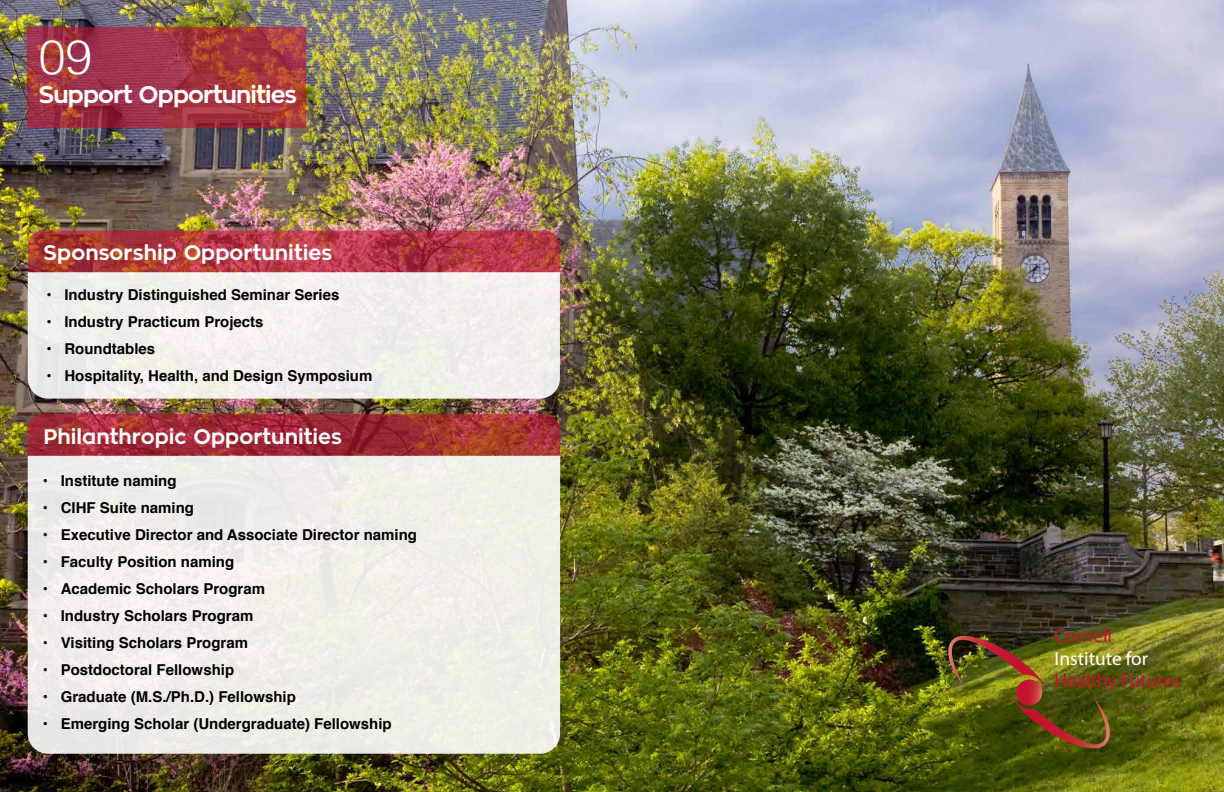
<style>
.page{position:relative;width:1224px;height:792px;background:#fff}
.page>*{position:absolute;margin:0;border:0;box-sizing:border-box;transform-origin:0 0}
.t1{font:300 48px "Helvetica";color:#fff}
.t2{font:700 24px "Zona Pro";letter-spacing:-.04em;color:#fff}
.t3{font:700 21px "Zona Pro";color:#fff}
.t4{font:19.3px "Myriad Pro";color:#c41230}
.t5{font:19.3px "Myriad Pro";color:#fff}
.t6{font:700 15px "Helvetica";color:#000}
</style>
<div class="page">
<img style="left:0;top:0;width:1224px;height:792px">
<svg style="left:28px;top:456px;width:532px;height:298px;fill:#efeee9"></svg>
<svg style="left:27px;top:414px;width:533px;height:42px;background:#a12e34"></svg>
<img style="left:1014px;top:697px;width:101px;height:51px">
<img style="left:947px;top:636px;width:98px;height:52px">
<img style="left:1016px;top:679px;width:26px;height:26px">
<svg style="left:27px;top:27px;width:279px;height:101px;background:#a33641"></svg>
<svg style="left:28px;top:272px;width:532px;height:127px;fill:#f2eeed"></svg>
<svg style="left:28px;top:230px;width:532px;height:42px;background:#b33a42"></svg>
<p class="t1" style="left:39px;top:16px;width:55px">09</p>
<p class="t2" style="left:39px;top:79px;width:260px">Support Opportunities</p>
<p class="t3" style="left:44px;top:239px;width:290px">Sponsorship Opportunities</p>
<p class="t6" style="left:46px;top:282px;width:295px">• Industry Distinguished Seminar Series</p>
<p class="t6" style="left:46px;top:309px;width:219px">• Industry Practicum Projects</p>
<p class="t6" style="left:46px;top:336px;width:110px">• Roundtables</p>
<p class="t6" style="left:46px;top:363px;width:328px">• Hospitality, Health, and Design Symposium</p>
<p class="t3" style="left:44px;top:423px;width:300px">Philanthropic Opportunities</p>
<p class="t6" style="left:43px;top:469px;width:135px">• Institute naming</p>
<p class="t6" style="left:43px;top:496px;width:153px">• CIHF Suite naming</p>
<p class="t6" style="left:43px;top:523px;width:376px">• Executive Director and Associate Director naming</p>
<p class="t6" style="left:43px;top:550px;width:193px">• Faculty Position naming</p>
<p class="t6" style="left:43px;top:577px;width:224px">• Academic Scholars Program</p>
<p class="t6" style="left:43px;top:604px;width:212px">• Industry Scholars Program</p>
<p class="t6" style="left:43px;top:631px;width:207px">• Visiting Scholars Program</p>
<p class="t6" style="left:43px;top:658px;width:193px">• Postdoctoral Fellowship</p>
<p class="t6" style="left:43px;top:685px;width:255px">• Graduate (M.S./Ph.D.) Fellowship</p>
<p class="t6" style="left:43px;top:712px;width:350px">• Emerging Scholar (Undergraduate) Fellowship</p>
<p class="t4" style="left:1055px;top:624px;width:59px">Cornell</p>
<p class="t5" style="left:1055px;top:646px;width:95px">Institute for</p>
<p class="t4" style="left:1055px;top:668px;width:128px">Healthy Futures</p>
</div>
